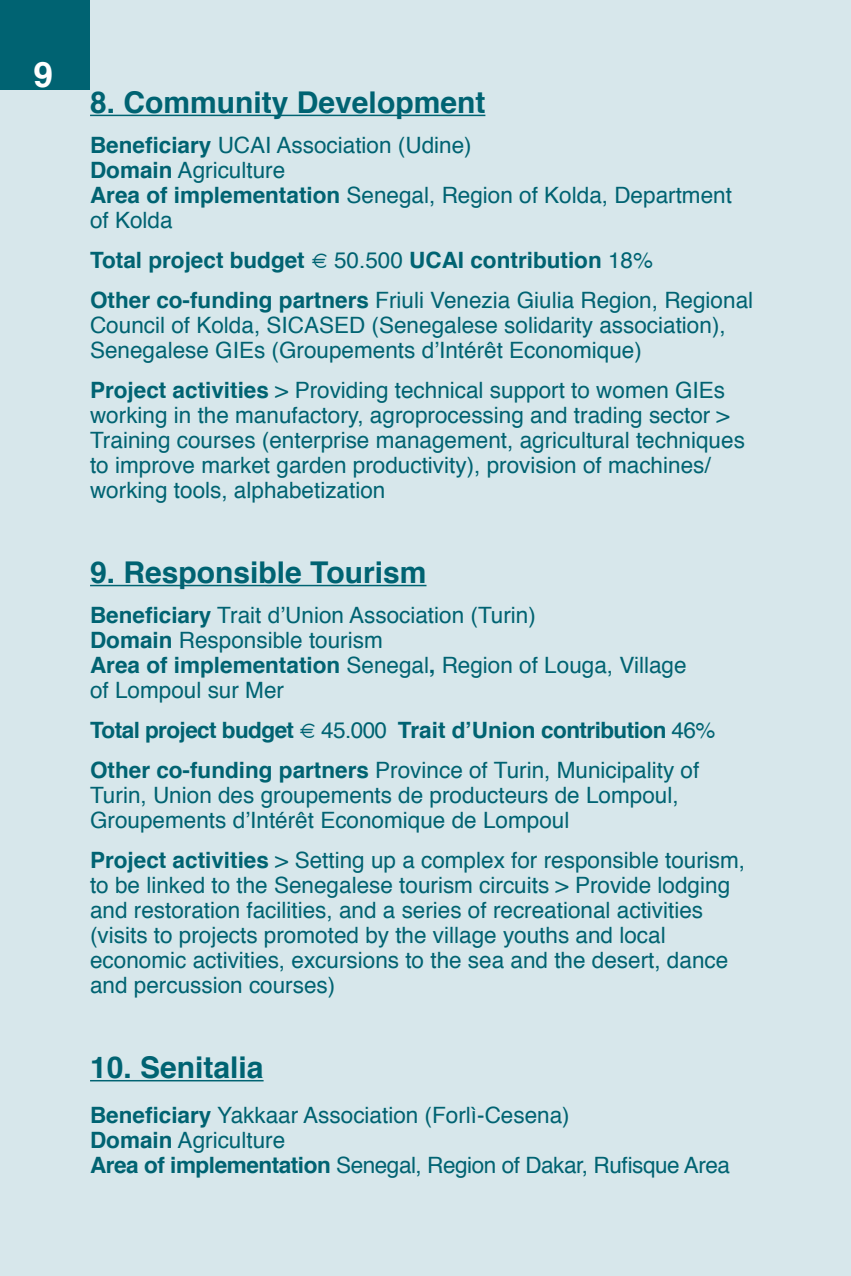
<style>
.page{position:relative;width:851px;height:1276px;background:#fff}
.page>*{position:absolute;margin:0;border:0;box-sizing:border-box;transform-origin:0 0}
.t1{font:700 35px "Helvetica";color:#fff}
.t2{font:700 30px "Helvetica";color:#006372}
.t3{font:22.5px/25px "Helvetica";color:#006372}
.t4{font:700 22.5px/40px "Helvetica";letter-spacing:-.025em;color:#006372}
.t5{font:700 22.5px/40px "Helvetica";color:#006372}
.s1{font-weight:700}
.s2{font-weight:400}
</style>
<div class="page">
<div style="left:0;top:0;width:850px;height:1276px;background:#d7e7eb"></div>
<hr style="left:90px;top:115px;width:395px;height:1px;background:#006372">
<hr style="left:90px;top:585px;width:336px;height:1px;background:#006372">
<hr style="left:90px;top:1080px;width:173px;height:1px;background:#006372">
<div style="left:0;top:0;width:90px;height:90px;background:#006372"></div>
<h1 class="t1" style="left:33px;top:43px;width:21px">9</h1>
<h2 class="t2" style="left:90px;top:75px;width:397px">8. Community Development</h2>
<p class="t3" style="left:90px;top:132px;width:643px"><span class="s1">Beneficiary</span> UCAI Association (Udine)<br><span class="s1">Domain</span> Agriculture<br><span class="s1">Area of implementation</span> Senegal, Region of Kolda, Department of Kolda</p>
<p class="t5" style="left:90px;top:239px;width:664px">Total project budget <span class="s2">€ 50.500</span> UCAI contribution <span class="s2">18%<br></span>Other co-funding partners <span class="s2">Friuli Venezia Giulia Region, Regional</span></p>
<p class="t3" style="left:90px;top:312px;width:637px">Council of Kolda, SICASED (Senegalese solidarity association),<br>Senegalese GIEs (Groupements d’Intérêt Economique)</p>
<p class="t3" style="left:90px;top:377px;width:656px"><span class="s1">Project activities</span> &gt; Providing technical support to women GIEs working in the manufactory, agroprocessing and trading sector &gt; Training courses (enterprise management, agricultural techniques to improve market garden productivity), provision of machines/ working tools, alphabetization</p>
<h2 class="t2" style="left:90px;top:545px;width:338px">9. Responsible Tourism</h2>
<p class="t3" style="left:90px;top:602px;width:598px"><span class="s1">Beneficiary</span> Trait d’Union Association (Turin)<br><span class="s1">Domain</span> Responsible tourism<br><span class="s1">Area of implementation</span> Senegal<span class="s1">,</span> Region of Louga, Village of Lompoul sur Mer</p>
<p class="t4" style="left:90px;top:709px;width:626px">Total project budget <span class="s2">€ 45.000</span> Trait d’Union contribution <span class="s2">46%<br></span>Other co-funding partners <span class="s2">Province of Turin, Municipality of</span></p>
<p class="t3" style="left:90px;top:782px;width:590px">Turin, Union des groupements de producteurs de Lompoul,<br>Groupements d’Intérêt Economique de Lompoul</p>
<p class="t3" style="left:90px;top:847px;width:656px"><span class="s1">Project activities</span> &gt; Setting up a complex for responsible tourism, to be linked to the Senegalese tourism circuits &gt; Provide lodging and restoration facilities, and a series of recreational activities (visits to projects promoted by the village youths and local economic activities, excursions to the sea and the desert, dance and percussion courses)</p>
<h2 class="t2" style="left:90px;top:1040px;width:175px">10. Senitalia</h2>
<p class="t3" style="left:90px;top:1102px;width:641px"><span class="s1">Beneficiary</span> Yakkaar Association (Forlì-Cesena)<br><span class="s1">Domain</span> Agriculture<br><span class="s1">Area of implementation</span> Senegal, Region of Dakar, Rufisque Area</p>
</div>
